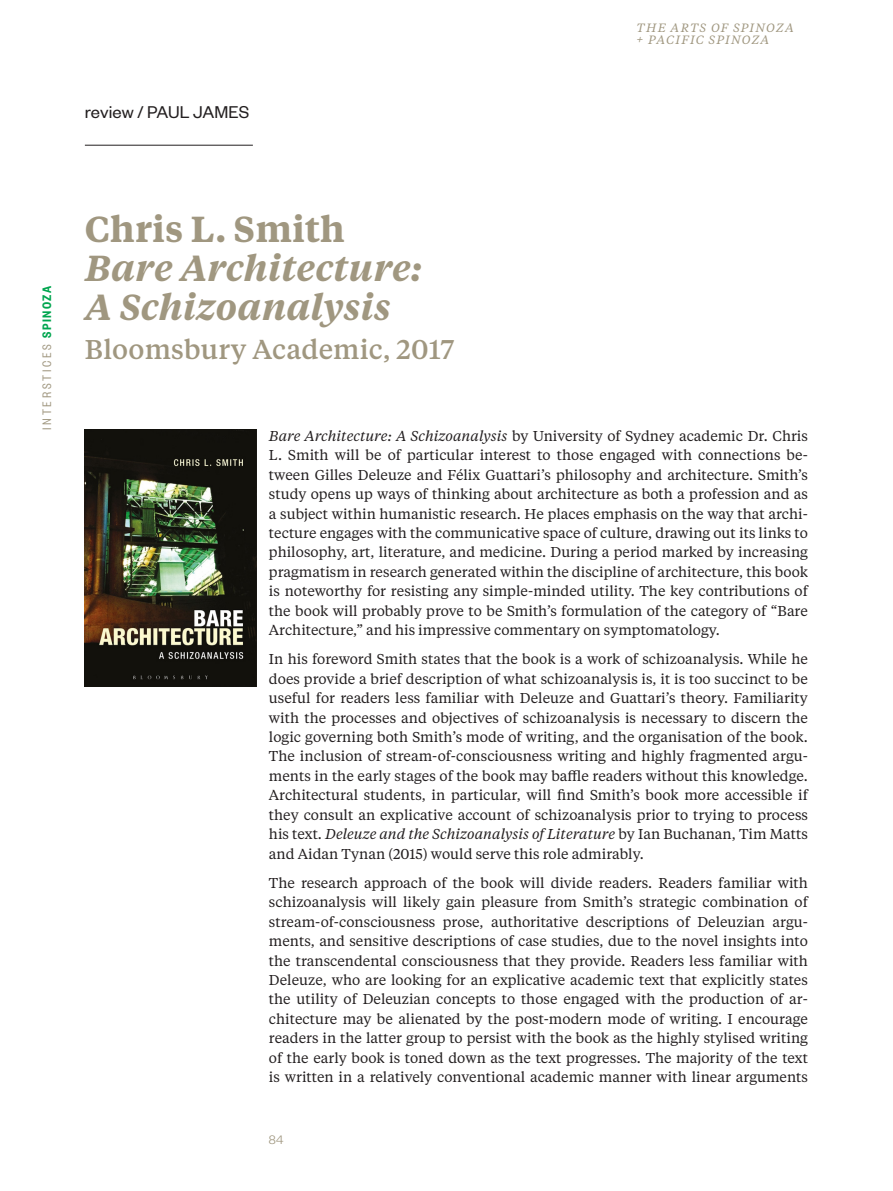
<style>
.page{position:relative;width:893px;height:1191px;background:#fff}
.page>*{position:absolute;margin:0;border:0;box-sizing:border-box;transform-origin:0 0}
._02_book___title{font:italic 600 36px "Tiempos Text";letter-spacing:.005em;color:#a09780}
._02_book___title-2{font:600 36px "Tiempos Text";letter-spacing:.005em;color:#a09780}
._02_book___publisher{font:500 27px "Tiempos Text";letter-spacing:.005em;color:#a09780}
._02_author{font:18.75px "Founders Grotesk";color:#231f20}
._02_body{font:14.25px/19.5px "Tiempos Text";color:#231f20;text-align:justify}
.t1{font:13.5px "Founders Grotesk Cond";letter-spacing:.205em;color:#a09780}
.t2{font:300 13.5px "Founders Grotesk";color:#a09780}
.t3{font:italic 12px/12px "Tiempos Text";letter-spacing:.105em;color:#a09780}
.s1{font-weight:600;color:#00a54f}
.s2{font-style:italic}
</style>
<div class="page">
<hr style="left:85px;top:145px;width:168px;height:1px;background:#231f20">
<img style="left:85px;top:430px;width:171px;height:257px">
<p class="_02_author" style="left:85px;top:101px;width:166px">review / PAUL JAMES</p>
<p class="t3" style="left:637px;top:21px;width:159px">THE ARTS OF SPINOZA + PACIFIC SPINOZA</p>
<p class="t1" style="left:39px;top:430px;width:146px;rotate:-90deg">INTERSTICES <span class="s1">SPINOZA</span></p>
<p class="_02_book___title-2" style="left:85px;top:204px;width:261px">Chris L. Smith</p>
<p class="_02_book___title" style="left:85px;top:243px;width:338px">Bare Architecture:</p>
<p class="_02_book___title" style="left:85px;top:282px;width:308px">A Schizoanalysis</p>
<p class="_02_book___publisher" style="left:85px;top:331px;width:371px">Bloomsbury Academic, 2017</p>
<p class="_02_body" style="left:269px;top:425px;width:540px"><span class="s2">Bare Architecture: A Schizoanalysis</span> by University of Sydney academic Dr. Chris L. Smith will be of particular interest to those engaged with connections be&shy;tween Gilles Deleuze and Félix Guattari’s philosophy and architecture. Smith’s study opens up ways of thinking about architecture as both a profession and as a subject within humanistic research. He places emphasis on the way that archi&shy;tecture engages with the communicative space of culture, drawing out its links to philosophy, art, literature, and medicine. During a period marked by increasing pragmatism in research generated within the discipline of architecture, this book is noteworthy for resisting any simple-minded utility. The key contributions of the book will probably prove to be Smith’s formulation of the category of “Bare Architecture,” and his impressive commentary on symptomatology.</p>
<p class="_02_body" style="left:269px;top:649px;width:540px">In his foreword Smith states that the book is a work of schizoanalysis. While he does provide a brief description of what schizoanalysis is, it is too succinct to be useful for readers less familiar with Deleuze and Guattari’s theory. Familiarity with the processes and objectives of schizoanalysis is necessary to discern the logic governing both Smith’s mode of writing, and the organisation of the book.<br>The inclusion of stream-of-consciousness writing and highly fragmented argu&shy;ments in the early stages of the book may baffle readers without this knowledge.<br>Architectural students, in particular, will find Smith’s book more accessible if they consult an explicative account of schizoanalysis prior to trying to process his text. <span class="s2">Deleuze and the Schizoanalysis of Literature</span> by Ian Buchanan, Tim Matts and Aidan Tynan (2015) would serve this role admirably.</p>
<p class="_02_body" style="left:269px;top:872px;width:541px">The research approach of the book will divide readers. Readers familiar with schizoanalysis will likely gain pleasure from Smith’s strategic combination of stream-of-consciousness prose, authoritative descriptions of Deleuzian argu&shy;ments, and sensitive descriptions of case studies, due to the novel insights into the transcendental consciousness that they provide. Readers less familiar with Deleuze, who are looking for an explicative academic text that explicitly states the utility of Deleuzian concepts to those engaged with the production of ar&shy;chitecture may be alienated by the post-modern mode of writing. I encourage readers in the latter group to persist with the book as the highly stylised writing of the early book is toned down as the text progresses. The majority of the text is written in a relatively conventional academic manner with linear arguments</p>
<p class="t2" style="left:269px;top:1131px;width:16px">84</p>
</div>
